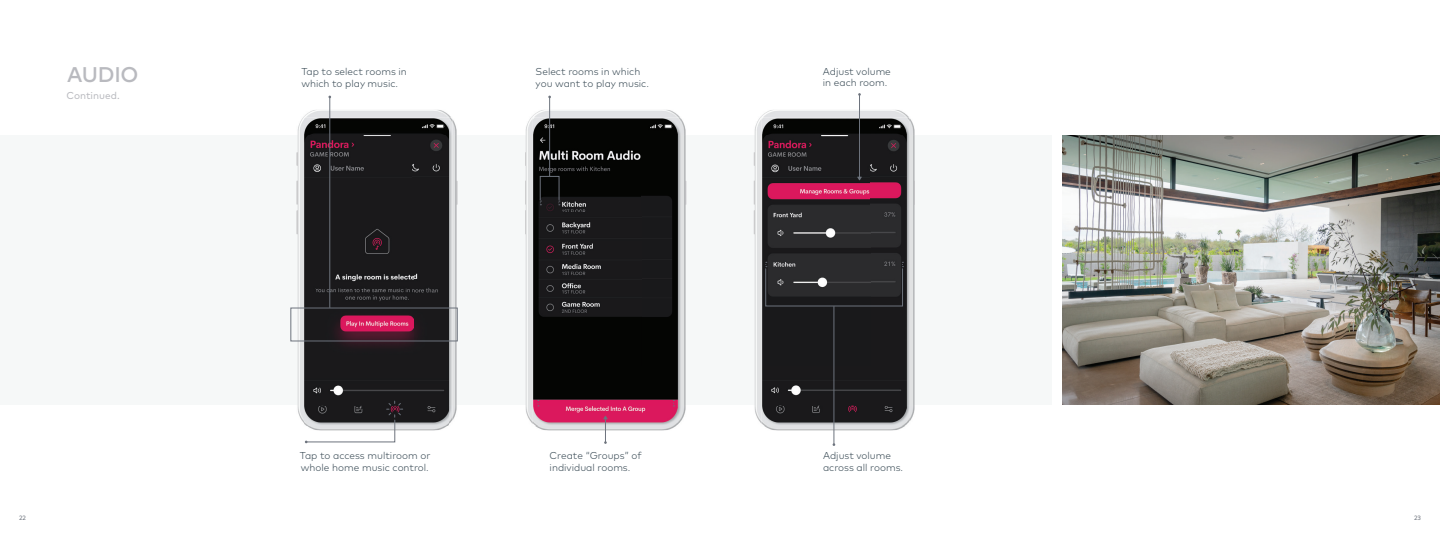
<style>
.page{position:relative;width:1440px;height:540px;background:#fff}
.page>*{position:absolute;margin:0;border:0;box-sizing:border-box;transform-origin:0 0}
.t1{font:500 21.25px "Mark Pro";letter-spacing:-.015em;color:#b9babf}
.t2{font:300 10px/11.2px "Mark Pro";color:#3a4b55}
.t3{font:10px "Mark Pro";color:#b9babf}
.t4{font:6.25px "Mark Pro";color:#6d737d}
</style>
<div class="page">
<div style="left:0;top:135px;width:1052px;height:270px;background:#f6f8f8"></div>
<img style="left:1063px;top:135px;width:377px;height:270px">
<img style="left:525px;top:110px;width:161px;height:320px">
<img style="left:525px;top:135px;width:161px;height:270px">
<img style="left:754px;top:110px;width:161px;height:320px">
<img style="left:754px;top:135px;width:161px;height:270px">
<img style="left:297px;top:110px;width:160px;height:320px">
<img style="left:296px;top:135px;width:162px;height:270px">
<img style="left:304px;top:135px;width:148px;height:270px">
<img style="left:305px;top:426px;width:144px;height:1px">
<img style="left:305px;top:118px;width:144px;height:308px">
<img style="left:677px;top:135px;width:4px;height:270px">
<img style="left:533px;top:426px;width:144px;height:1px">
<img style="left:533px;top:118px;width:144px;height:308px">
<img style="left:906px;top:135px;width:4px;height:270px">
<img style="left:762px;top:426px;width:144px;height:1px">
<img style="left:762px;top:118px;width:144px;height:308px">
<hr style="left:330px;top:97px;width:1px;height:211px;background:#6d737d">
<hr style="left:549px;top:97px;width:1px;height:79px;background:#6d737d">
<svg style="left:540px;top:176px;width:20px;height:29px"></svg>
<svg style="left:290px;top:308px;width:168px;height:33px;background:#64394a"></svg>
<svg style="left:305px;top:400px;width:99px;height:43px"></svg>
<svg style="left:603px;top:416px;width:5px;height:28px"></svg>
<hr style="left:834px;top:306px;width:1px;height:139px;background:#6d737d">
<div style="left:766px;top:269px;width:137px;height:37px;border:1px solid #6d737d"></div>
<hr style="left:859px;top:94px;width:1px;height:83px;background:#6d737d">
<svg style="left:857px;top:177px;width:5px;height:3px"></svg>
<h1 class="t1" style="left:67px;top:59px;width:73px">AUDIO</h1>
<p class="t3" style="left:67px;top:88px;width:55px">Continued.</p>
<p class="t2" style="left:301px;top:65px;width:107px">Tap to select rooms in which to play music.</p>
<p class="t2" style="left:823px;top:65px;width:70px">Adjust volume in each room.</p>
<p class="t2" style="left:536px;top:65px;width:115px">Select rooms in which you want to play music.</p>
<p class="t2" style="left:300px;top:449px;width:132px">Tap to access multiroom or whole home music control.</p>
<p class="t2" style="left:550px;top:449px;width:94px">Create “Groups” of individual rooms.</p>
<p class="t2" style="left:823px;top:449px;width:82px">Adjust volume across all rooms.</p>
<p class="t4" style="left:19px;top:513px;width:8px">22</p>
<p class="t4" style="left:1414px;top:513px;width:8px">23</p>
</div>
